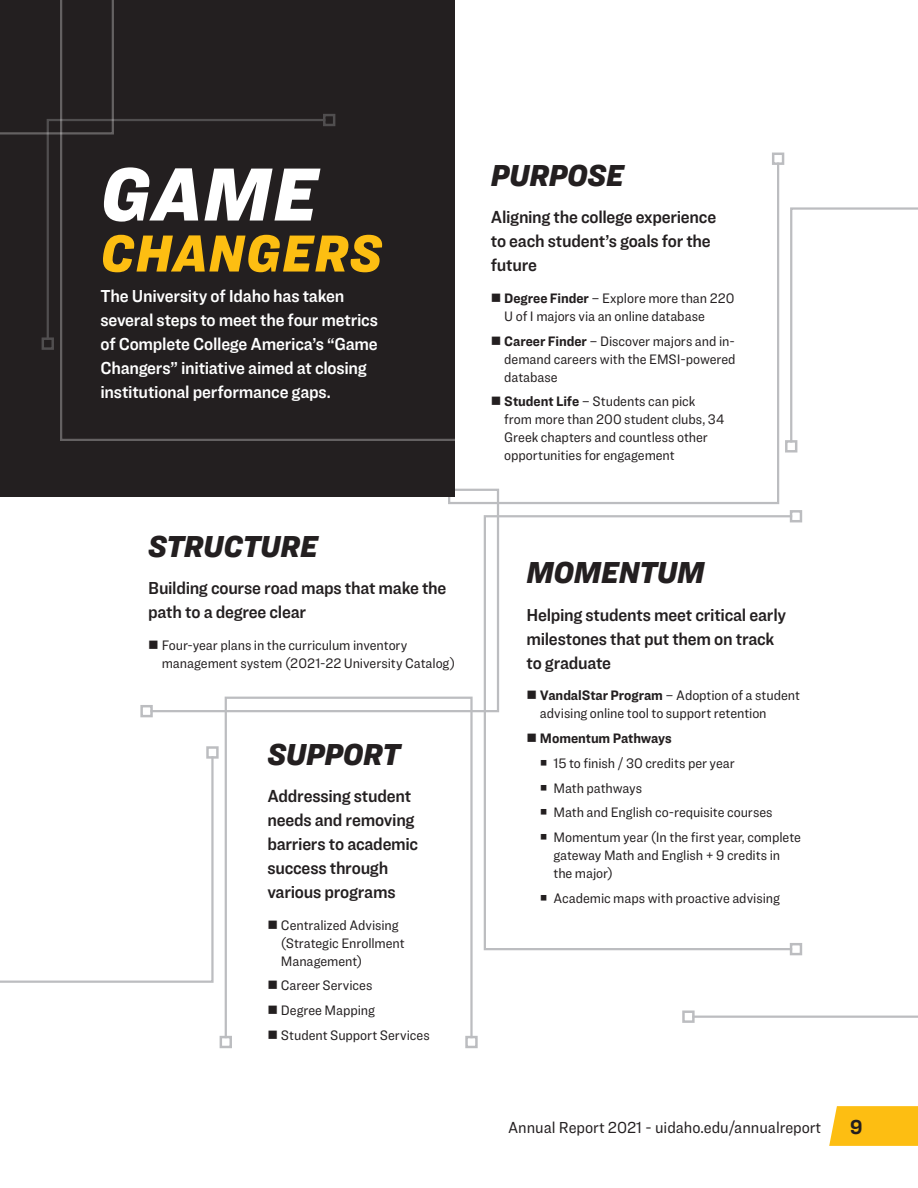
<style>
.page{position:relative;width:918px;height:1188px;background:#fff}
.page>*{position:absolute;margin:0;border:0;box-sizing:border-box;transform-origin:0 0}
.head{font:italic 900 78px "Ringside Narrow";color:#fff}
.head-2{font:italic 900 54px "Ringside Narrow";letter-spacing:.025em;color:#fdbe12}
.subhead_bigger{font:italic 900 31.5px "Ringside Narrow";letter-spacing:-.01em;color:#231f20}
.t1{font:700 21px "Ringside Narrow";color:#231f20}
.body_bigger{font:18px/24px "Ringside Narrow Semi";letter-spacing:-.015em;color:#231f20}
.body_bigger-2{font:18px/24px "Ringside Narrow Semi";letter-spacing:-.015em;color:#fff}
.t2{font:16.5px "Ringside Narrow";color:#231f20}
.t3{font:14.25px/18px "Ringside Narrow";letter-spacing:-.005em;color:#231f20}
.t4{font:700 14.25px "Ringside Narrow";letter-spacing:-.005em;color:#231f20}
.s1{font-weight:700}
</style>
<div class="page">
<svg style="left:790px;top:207px;width:128px;height:237px"></svg>
<div style="left:785px;top:440px;width:12px;height:13px;border:2px solid #bcbdc0"></div>
<div style="left:150px;top:489px;width:349px;height:223px;border:2px solid #bcbdc0"></div>
<div style="left:140px;top:705px;width:13px;height:12px;border:2px solid #bcbdc0"></div>
<svg style="left:447px;top:152px;width:333px;height:353px"></svg>
<div style="left:772px;top:153px;width:12px;height:12px;border:2px solid #bcbdc0"></div>
<div style="left:0;top:0;width:454px;height:496px;background:#231f20"></div>
<svg style="left:46px;top:136px;width:3px;height:201px"></svg>
<svg style="left:60px;top:0;width:406px;height:442px"></svg>
<div style="left:484px;top:515px;width:308px;height:435px;border:2px solid #bcbdc0"></div>
<div style="left:790px;top:510px;width:12px;height:12px;border:2px solid #bcbdc0"></div>
<div style="left:225px;top:697px;width:248px;height:341px;border:2px solid #bcbdc0"></div>
<div style="left:465px;top:1036px;width:13px;height:12px;border:2px solid #bcbdc0"></div>
<div style="left:220px;top:1036px;width:12px;height:12px;border:2px solid #bcbdc0"></div>
<svg style="left:0;top:0;width:115px;height:136px"></svg>
<svg style="left:691px;top:788px;width:227px;height:230px"></svg>
<div style="left:682px;top:1010px;width:13px;height:13px;border:2px solid #bcbdc0"></div>
<svg style="left:0;top:759px;width:214px;height:224px"></svg>
<div style="left:206px;top:746px;width:13px;height:13px;border:2px solid #bcbdc0"></div>
<svg style="left:829px;top:1106px;width:89px;height:40px;background:#fdc11e"></svg>
<svg style="left:150px;top:640px;width:3px;height:9px"></svg>
<svg style="left:492px;top:293px;width:8px;height:9px"></svg>
<svg style="left:492px;top:336px;width:8px;height:8px"></svg>
<svg style="left:492px;top:397px;width:8px;height:8px"></svg>
<svg style="left:269px;top:1035px;width:8px;height:3px"></svg>
<p class="head" style="left:100px;top:136px;width:219px">GAME</p>
<p class="head-2" style="left:100px;top:213px;width:282px">CHANGERS</p>
<p class="body_bigger-2" style="left:100px;top:284px;width:279px">The University of Idaho has taken several steps to meet the four metrics of Complete College America’s “Game Changers” initiative aimed at closing institutional performance gaps.</p>
<p class="subhead_bigger" style="left:148px;top:523px;width:171px">STRUCTURE</p>
<p class="body_bigger" style="left:148px;top:576px;width:300px">Building course road maps that make the path to a degree clear</p>
<p class="t3" style="left:162px;top:636px;width:295px">Four-year plans in the curriculum inventory management system (2021-22 University Catalog)</p>
<p class="subhead_bigger" style="left:267px;top:731px;width:135px">SUPPORT</p>
<p class="body_bigger" style="left:267px;top:784px;width:152px">Addressing student needs and removing barriers to academic success through various programs</p>
<p class="t3" style="left:281px;top:916px;width:125px">Centralized Advising (Strategic Enrollment<br>Management)</p>
<p class="t3" style="left:281px;top:976px;width:93px">Career Services</p>
<p class="t3" style="left:281px;top:1001px;width:95px">Degree Mapping</p>
<p class="t3" style="left:281px;top:1026px;width:150px">Student Support Services</p>
<p class="subhead_bigger" style="left:491px;top:152px;width:135px">PURPOSE</p>
<p class="body_bigger" style="left:491px;top:205px;width:227px">Aligning the college experience to each student’s goals for the future</p>
<p class="t3" style="left:504px;top:289px;width:232px"><span class="s1">Degree Finder</span> – Explore more than 220<br>U of I majors via an online database</p>
<p class="t3" style="left:504px;top:331px;width:233px;text-align:justify"><span class="s1">Career Finder</span> – Discover majors and in&shy;demand careers with the EMSI-powered database</p>
<p class="t3" style="left:504px;top:392px;width:222px"><span class="s1">Student Life</span> – Students can pick from more than 200 student clubs, 34<br>Greek chapters and countless other opportunities for engagement</p>
<p class="subhead_bigger" style="left:526px;top:549px;width:180px">MOMENTUM</p>
<p class="body_bigger" style="left:526px;top:602px;width:261px">Helping students meet critical early milestones that put them on track to graduate</p>
<p class="t3" style="left:540px;top:686px;width:261px"><span class="s1">VandalStar Program</span> – Adoption of a student advising online tool to support retention</p>
<p class="t4" style="left:540px;top:728px;width:133px">Momentum Pathways</p>
<p class="t3" style="left:553px;top:754px;width:183px">15 to finish / 30 credits per year</p>
<p class="t3" style="left:553px;top:778px;width:90px">Math pathways</p>
<p class="t3" style="left:553px;top:803px;width:221px">Math and English co-requisite courses</p>
<p class="t3" style="left:553px;top:828px;width:249px">Momentum year (In the first year, complete gateway Math and English + 9 credits in the major)</p>
<p class="t3" style="left:553px;top:889px;width:228px">Academic maps with proactive advising</p>
<p class="t2" style="left:508px;top:1115px;width:315px">Annual Report 2021 - uidaho.edu/annualreport</p>
<h3 class="t1" style="left:850px;top:1112px;width:14px">9</h3>
</div>
